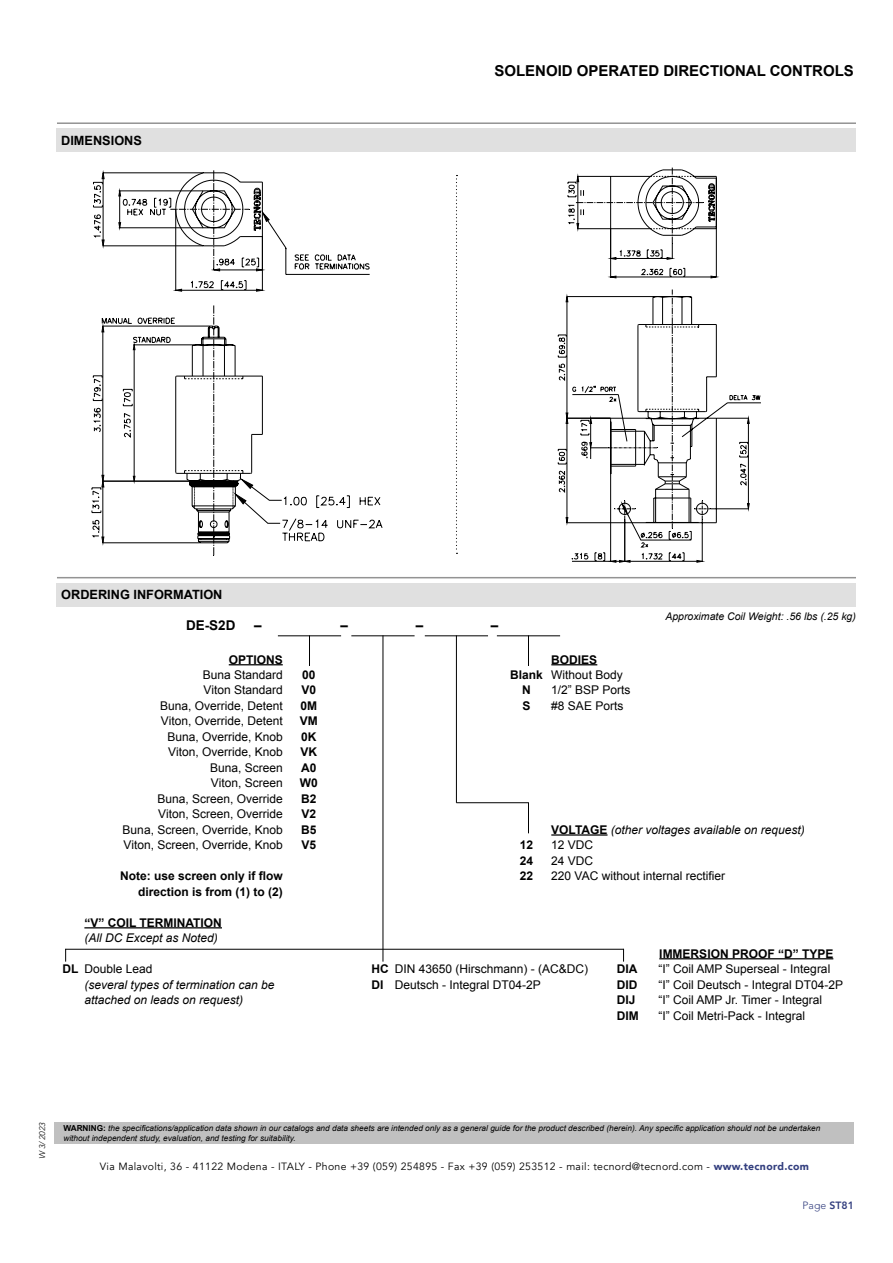
<style>
.page{position:relative;width:893px;height:1263px;background:#fff}
.page>*{position:absolute;margin:0;border:0;box-sizing:border-box;transform-origin:0 0}
.t1{font:700 15px "Arial";color:#000}
.t2{font:700 13.5px "Arial";color:#000}
.t3{font:700 12.75px "Arial";color:#000}
.t4{font:12px "Arial";color:#000}
.t5{font:700 12px "Arial";color:#000}
.t6{font:italic 12px "Arial";color:#000}
.t7{font:10.5px "Avenir";letter-spacing:.03em;color:#000}
.t8{font:italic 10.5px "Arial";color:#000}
.t9{font:300 10.5px "Avenir LT Std";color:#333f7f}
.t10{font:italic 8.25px/9.9px "Arial";color:#000}
.t11{font:italic 300 8.25px "Avenir LT Std";color:#000}
.s1{font-weight:700}
.s2{font-weight:700;font-style:normal}
.s3{font-weight:900;color:#333f7f}
.s4{font-weight:800}
</style>
<div class="page">
<div style="left:55px;top:1123px;width:799px;height:21px;background:#c0c0c0"></div>
<hr style="left:229px;top:664px;width:54px;height:1px;background:#000">
<hr style="left:551px;top:664px;width:46px;height:1px;background:#000">
<hr style="left:551px;top:834px;width:56px;height:2px;background:#000">
<hr style="left:84px;top:927px;width:138px;height:1px;background:#000">
<hr style="left:659px;top:958px;width:174px;height:1px;background:#000">
<hr style="left:278px;top:635px;width:63px;height:1px;background:#000">
<hr style="left:309px;top:635px;width:1px;height:31px;background:#000">
<hr style="left:425px;top:635px;width:63px;height:1px;background:#000">
<hr style="left:456px;top:635px;width:1px;height:168px;background:#000">
<hr style="left:528px;top:803px;width:1px;height:30px;background:#000">
<hr style="left:456px;top:802px;width:73px;height:1px;background:#000">
<hr style="left:497px;top:635px;width:63px;height:1px;background:#000">
<hr style="left:528px;top:635px;width:1px;height:31px;background:#000">
<hr style="left:351px;top:635px;width:64px;height:1px;background:#000">
<hr style="left:65px;top:949px;width:559px;height:1px;background:#000">
<hr style="left:383px;top:635px;width:1px;height:327px;background:#000">
<svg style="left:65px;top:949px;width:1px;height:13px"></svg>
<svg style="left:623px;top:950px;width:1px;height:12px"></svg>
<div style="left:57px;top:128px;width:799px;height:24px;background:#e0e0e0"></div>
<hr style="left:57px;top:122px;width:799px;height:2px;background:#939393">
<div style="left:57px;top:583px;width:799px;height:23px;background:#e0e0e0"></div>
<hr style="left:57px;top:577px;width:799px;height:1px;background:#939393">
<svg style="left:456px;top:175px;width:1px;height:379px"></svg>
<svg style="left:92px;top:170px;width:290px;height:386px"></svg>
<svg style="left:558px;top:168px;width:203px;height:395px"></svg>
<p class="t3" style="left:61px;top:132px;width:82px">DIMENSIONS</p>
<p class="t1" style="left:494px;top:61px;width:361px">SOLENOID OPERATED DIRECTIONAL CONTROLS</p>
<p class="t3" style="left:61px;top:586px;width:163px">ORDERING INFORMATION</p>
<p class="t2" style="left:186px;top:617px;width:51px">DE-S2D</p>
<p class="t2" style="left:254px;top:617px;width:9px">–</p>
<p class="t2" style="left:341px;top:617px;width:9px">–</p>
<p class="t2" style="left:416px;top:617px;width:9px">–</p>
<p class="t2" style="left:491px;top:617px;width:9px">–</p>
<p class="t8" style="left:665px;top:609px;width:192px">Approximate Coil Weight: .56 lbs (.25 kg)</p>
<p class="t5" style="left:229px;top:651px;width:56px">OPTIONS</p>
<p class="t5" style="left:551px;top:651px;width:48px">BODIES</p>
<p class="t4" style="left:203px;top:667px;width:82px">Buna Standard</p>
<p class="t5" style="left:302px;top:667px;width:15px">00</p>
<p class="t4" style="left:510px;top:667px;width:114px"><span class="s1">Blank</span> Without Body</p>
<p class="t4" style="left:204px;top:682px;width:81px">Viton Standard</p>
<p class="t5" style="left:301px;top:682px;width:16px">V0</p>
<p class="t5" style="left:522px;top:682px;width:10px">N</p>
<p class="t4" style="left:551px;top:682px;width:81px">1/2” BSP Ports</p>
<p class="t4" style="left:160px;top:698px;width:124px">Buna, Override, Detent</p>
<p class="t5" style="left:300px;top:698px;width:18px">0M</p>
<p class="t5" style="left:523px;top:698px;width:10px">S</p>
<p class="t4" style="left:551px;top:698px;width:74px">#8 SAE Ports</p>
<p class="t4" style="left:161px;top:713px;width:123px">Viton, Override, Detent</p>
<p class="t5" style="left:300px;top:713px;width:19px">VM</p>
<p class="t4" style="left:167px;top:729px;width:117px">Buna, Override, Knob</p>
<p class="t5" style="left:301px;top:729px;width:17px">0K</p>
<p class="t4" style="left:168px;top:744px;width:116px">Viton, Override, Knob</p>
<p class="t5" style="left:300px;top:744px;width:18px">VK</p>
<p class="t4" style="left:210px;top:760px;width:74px">Buna, Screen</p>
<p class="t5" style="left:301px;top:760px;width:17px">A0</p>
<p class="t4" style="left:211px;top:775px;width:73px">Viton, Screen</p>
<p class="t5" style="left:300px;top:775px;width:19px">W0</p>
<p class="t4" style="left:157px;top:791px;width:127px">Buna, Screen, Override</p>
<p class="t5" style="left:301px;top:791px;width:17px">B2</p>
<p class="t4" style="left:158px;top:806px;width:126px">Viton, Screen, Override</p>
<p class="t5" style="left:301px;top:806px;width:16px">V2</p>
<p class="t4" style="left:123px;top:822px;width:162px">Buna, Screen, Override, Knob</p>
<p class="t5" style="left:301px;top:821px;width:17px">B5</p>
<p class="t6" style="left:551px;top:822px;width:255px"><span class="s2">VOLTAGE</span> (other voltages available on request)</p>
<p class="t4" style="left:124px;top:837px;width:161px">Viton, Screen, Override, Knob</p>
<p class="t5" style="left:301px;top:837px;width:16px">V5</p>
<p class="t5" style="left:520px;top:837px;width:15px">12</p>
<p class="t4" style="left:551px;top:837px;width:44px">12 VDC</p>
<p class="t5" style="left:520px;top:852px;width:15px">24</p>
<p class="t4" style="left:551px;top:852px;width:44px">24 VDC</p>
<p class="t5" style="left:120px;top:868px;width:164px">Note: use screen only if flow</p>
<p class="t5" style="left:520px;top:868px;width:15px">22</p>
<p class="t4" style="left:551px;top:868px;width:175px">220 VAC without internal rectifier</p>
<p class="t5" style="left:138px;top:883px;width:146px">direction is from (1) to (2)</p>
<p class="t5" style="left:84px;top:914px;width:139px">“V” COIL TERMINATION</p>
<p class="t6" style="left:84px;top:930px;width:135px">(All DC Except as Noted)</p>
<p class="t5" style="left:659px;top:945px;width:176px">IMMERSION PROOF “D” TYPE</p>
<p class="t4" style="left:62px;top:961px;width:91px"><span class="s1">DL</span> Double Lead</p>
<p class="t4" style="left:371px;top:961px;width:218px"><span class="s1">HC</span> DIN 43650 (Hirschmann) - (AC&amp;DC)</p>
<p class="t5" style="left:617px;top:961px;width:22px">DIA</p>
<p class="t4" style="left:658px;top:961px;width:173px">“I” Coil AMP Superseal - Integral</p>
<p class="t6" style="left:84px;top:977px;width:192px">(several types of termination can be</p>
<p class="t4" style="left:371px;top:977px;width:171px"><span class="s1">DI</span> Deutsch - Integral DT04-2P</p>
<p class="t5" style="left:617px;top:976px;width:22px">DID</p>
<p class="t4" style="left:658px;top:977px;width:186px">“I” Coil Deutsch - Integral DT04-2P</p>
<p class="t6" style="left:84px;top:992px;width:160px">attached on leads on request)</p>
<p class="t5" style="left:617px;top:992px;width:20px">DIJ</p>
<p class="t4" style="left:658px;top:992px;width:165px">“I” Coil AMP Jr. Timer - Integral</p>
<p class="t5" style="left:617px;top:1008px;width:23px">DIM</p>
<p class="t4" style="left:658px;top:1008px;width:148px">“I” Coil Metri-Pack - Integral</p>
<p class="t11" style="left:38px;top:1159px;width:38px;rotate:-90deg">W 3/ 2023</p>
<p class="t10" style="left:63px;top:1123px;width:758px"><span class="s2">WARNING:</span> the specifications/application data shown in our catalogs and data sheets are intended only as a general guide for the product described (herein). Any specific application should not be undertaken without independent study, evaluation, and testing for suitability.</p>
<p class="t7" style="left:100px;top:1160px;width:711px">Via Malavolti, 36 - 41122 Modena - ITALY - Phone +39 (059) 254895 - Fax +39 (059) 253512 - mail: tecnord@tecnord.com - <span class="s3">www.tecnord.com</span></p>
<p class="t9" style="left:803px;top:1199px;width:53px">Page <span class="s4">ST81</span></p>
</div>
